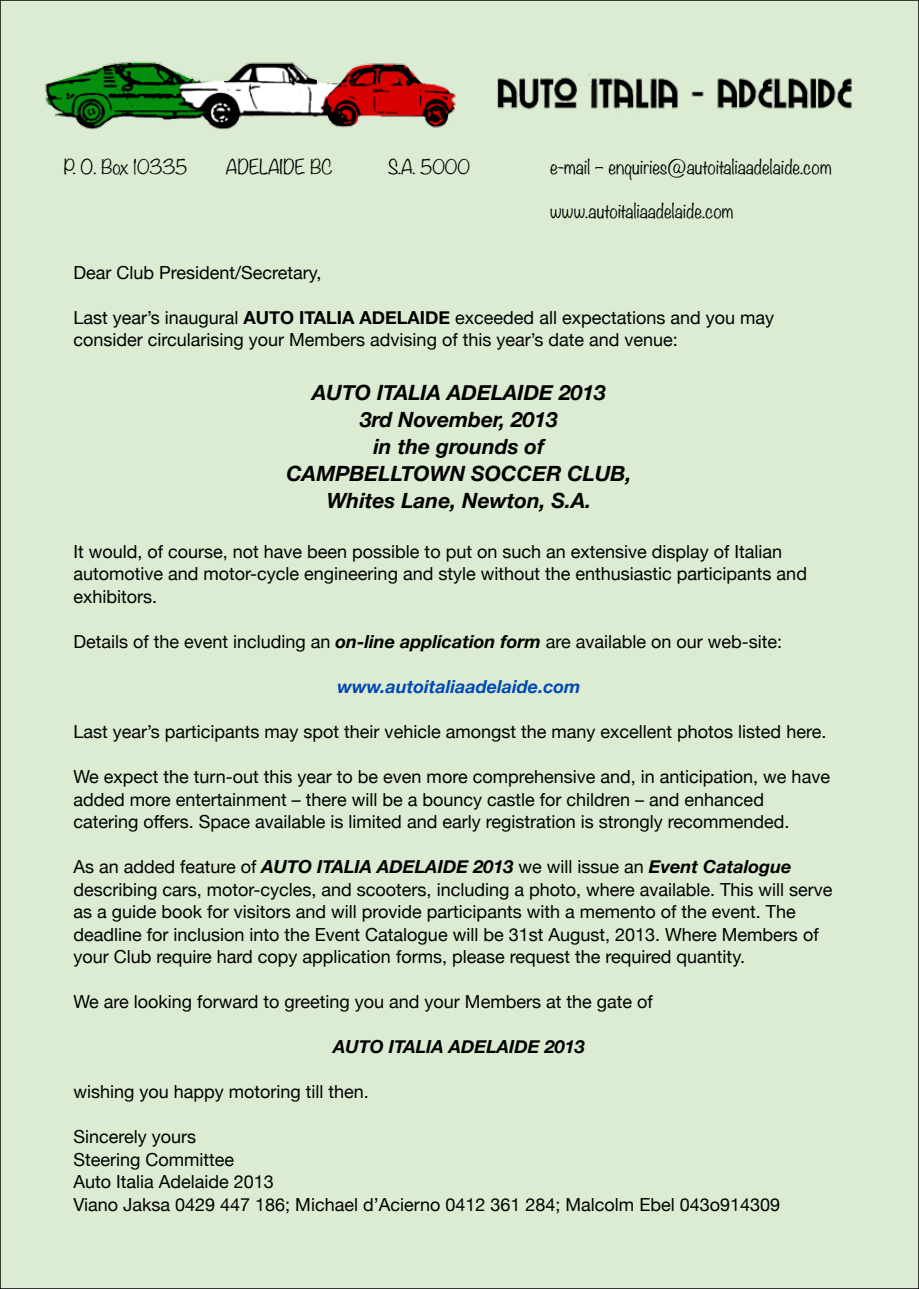
<style>
.page{position:relative;width:919px;height:1289px;background:#fff}
.page>*{position:absolute;margin:0;border:0;box-sizing:border-box;transform-origin:0 0}
.t1{font:italic 700 21px/27px "Helvetica Neue";color:#000;text-align:center}
.t2{font:18px/22.5px "Helvetica Neue";color:#000}
.t3{font:300 18px "Noteworthy";color:#000}
.t4{font:italic 700 18px "Helvetica Neue";color:#0048b4}
.t5{font:italic 700 18px "Helvetica Neue";color:#000}
.s1{font-weight:700}
.s2{font-weight:700;font-style:italic}
</style>
<div class="page">
<div style="left:0;top:0;width:918px;height:1288px;background:#dcecd2"></div>
<img style="left:497px;top:73px;width:355px;height:39px">
<img style="left:45px;top:61px;width:411px;height:69px">
<p class="t3" style="left:64px;top:151px;width:125px">P. O. Box 10335</p>
<p class="t3" style="left:226px;top:151px;width:108px">ADELAIDE BC</p>
<p class="t3" style="left:388px;top:151px;width:83px">S.A. 5000</p>
<p class="t3" style="left:550px;top:151px;width:283px">e-mail – enquiries@autoitaliaadelaide.com</p>
<p class="t3" style="left:550px;top:195px;width:185px">www.autoitaliaadelaide.com</p>
<p class="t2" style="left:73px;top:262px;width:250px">Dear Club President/Secretary,</p>
<p class="t2" style="left:73px;top:307px;width:702px">Last year’s inaugural <span class="s1">AUTO ITALIA ADELAIDE</span> exceeded all expectations and you may consider circularising your Members advising of this year’s date and venue:</p>
<p class="t1" style="left:286px;top:380px;width:346px">AUTO ITALIA ADELAIDE 2013<br>3rd November, 2013<br>in the grounds of<br>CAMPBELLTOWN SOCCER CLUB,<br>Whites Lane, Newton, S.A.</p>
<p class="t2" style="left:73px;top:541px;width:735px">It would, of course, not have been possible to put on such an extensive display of Italian automotive and motor-cycle engineering and style without the enthusiastic participants and exhibitors.</p>
<p class="t2" style="left:73px;top:631px;width:710px">Details of the event including an <span class="s2">on-line application form</span> are available on our web-site:</p>
<p class="t4" style="left:337px;top:672px;width:244px">www.autoitaliaadelaide.com</p>
<p class="t2" style="left:73px;top:721px;width:754px">Last year’s participants may spot their vehicle amongst the many excellent photos listed here.</p>
<p class="t2" style="left:73px;top:766px;width:758px">We expect the turn-out this year to be even more comprehensive and, in anticipation, we have added more entertainment – there will be a bouncy castle for children – and enhanced catering offers. Space available is limited and early registration is strongly recommended.</p>
<p class="t2" style="left:73px;top:856px;width:760px">As an added feature of <span class="s2">AUTO ITALIA ADELAIDE 2013</span> we will issue an <span class="s2">Event Catalogue </span>describing cars, motor-cycles, and scooters, including a photo, where available. This will serve as a guide book for visitors and will provide participants with a memento of the event. The deadline for inclusion into the Event Catalogue will be 31st August, 2013. Where Members of your Club require hard copy application forms, please request the required quantity.</p>
<p class="t2" style="left:73px;top:991px;width:581px">We are looking forward to greeting you and your Members at the gate of</p>
<p class="t5" style="left:333px;top:1032px;width:253px">AUTO ITALIA ADELAIDE 2013</p>
<p class="t2" style="left:73px;top:1081px;width:297px">wishing you happy motoring till then.</p>
<p class="t2" style="left:73px;top:1126px;width:708px">Sincerely yours<br>Steering Committee<br>Auto Italia Adelaide 2013<br>Viano Jaksa 0429 447 186; Michael d’Acierno 0412 361 284; Malcolm Ebel 043o914309</p>
</div>
